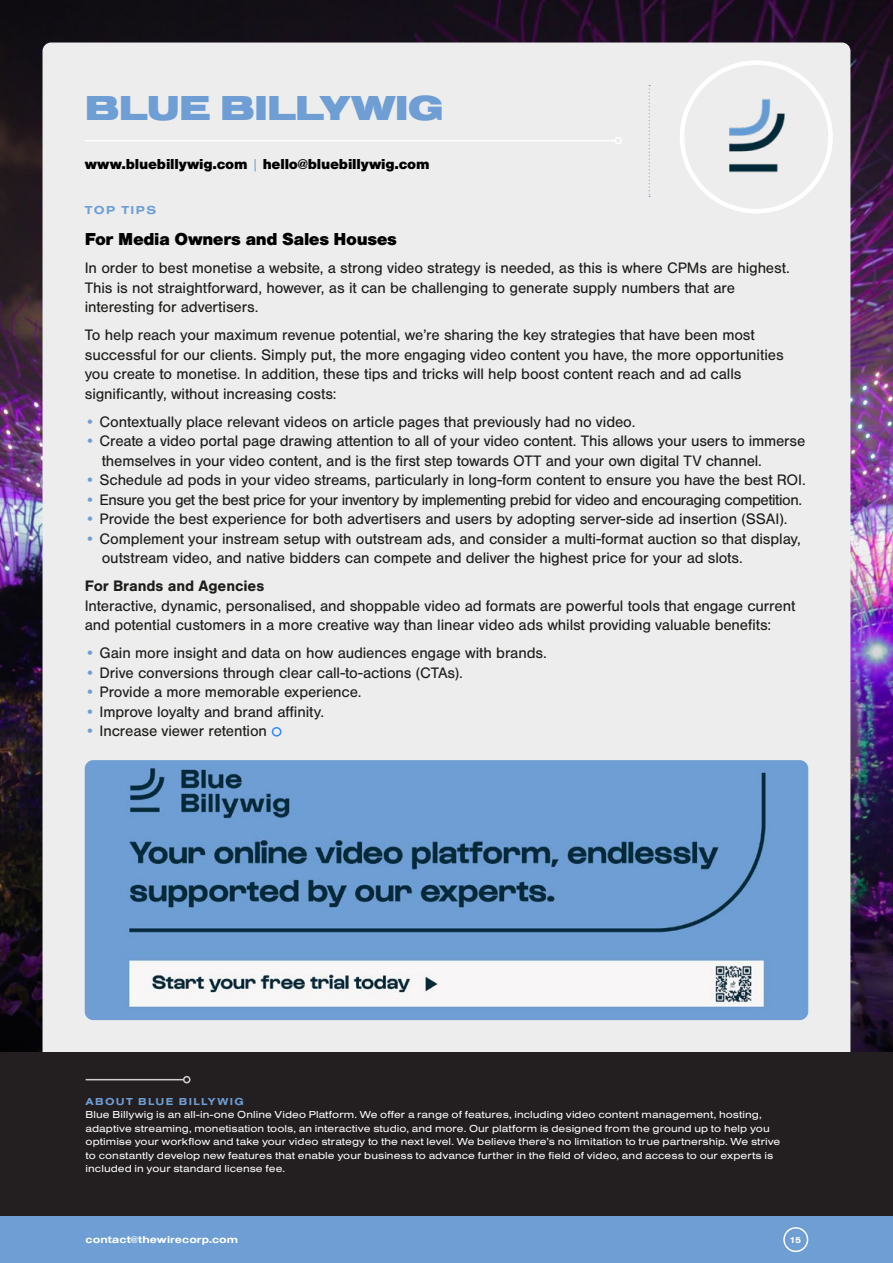
<style>
.page{position:relative;width:893px;height:1263px;background:#fff}
.page>*{position:absolute;margin:0;border:0;box-sizing:border-box;transform-origin:0 0}
.t1{font:900 36px "Nimbus San Ext";letter-spacing:-.025em;color:#6e9ed4}
.t2{font:900 18px "Nimbus San";letter-spacing:-.02em;color:#000}
.t3{font:15.75px/19.5px "Nimbus San";letter-spacing:-.01em;color:#1d1d1b}
.t4{font:15.75px "Nimbus San";letter-spacing:-.035em;color:#1d1d1b}
.t5{font:700 15.75px "Nimbus San";letter-spacing:-.01em;color:#1d1d1b}
.t6{font:900 15px "Nimbus San";letter-spacing:-.015em;color:#000}
.t7{font:700 12px "Nimbus San Ext";letter-spacing:.12em;color:#6e9ed4}
.t8{font:10.5px/13.5px "Nimbus San Ext";letter-spacing:.005em;color:#fff}
.t9{font:700 10.5px "Nimbus San Ext";letter-spacing:.005em;color:#fff}
.t10{font:700 10.5px "Nimbus San Ext";letter-spacing:.13em;color:#6e9ed4}
.t11{font:700 9px "Nimbus San Ext";color:#fff}
.s1{font-weight:300;color:#6e9ed4}
.s2{color:#6e9ed4}
.s3{color:#38f}
</style>
<div class="page">
<img style="left:0;top:0;width:893px;height:531px">
<img style="left:0;top:531px;width:893px;height:522px">
<div style="left:43px;top:43px;width:807px;height:1010px;background:#ededed"></div>
<div style="left:0;top:1053px;width:893px;height:210px;background:#231f20"></div>
<hr style="left:86px;top:1079px;width:98px;height:1px;background:#d0d0d0">
<div style="left:183px;top:1076px;width:8px;height:7px;border:2px solid #d0d0d0;border-radius:50%"></div>
<div style="left:0;top:1216px;width:893px;height:47px;background:#6e9ed4"></div>
<div style="left:783px;top:1227px;width:25px;height:25px;border:2px solid #fff;border-radius:50%"></div>
<img style="left:85px;top:760px;width:723px;height:260px">
<svg style="left:649px;top:85px;width:1px;height:112px"></svg>
<hr style="left:85px;top:140px;width:530px;height:1px;background:#fff">
<div style="left:614px;top:137px;width:8px;height:7px;border:2px solid #fff;border-radius:50%"></div>
<img style="left:721px;top:99px;width:73px;height:74px">
<div style="left:680px;top:60px;width:153px;height:153px;border:4px solid #fff;border-radius:50%"></div>
<h1 class="t1" style="left:85px;top:87px;width:360px">BLUE BILLYWIG</h1>
<p class="t6" style="left:85px;top:155px;width:346px">www.bluebillywig.com <span class="s1">|</span> hello@bluebillywig.com</p>
<p class="t7" style="left:85px;top:202px;width:73px">TOP TIPS</p>
<p class="t2" style="left:85px;top:229px;width:314px">For Media Owners and Sales Houses</p>
<p class="t3" style="left:85px;top:258px;width:707px">In order to best monetise a website, a strong video strategy is needed, as this is where CPMs are highest.<br>This is not straightforward, however, as it can be challenging to generate supply numbers that are interesting for advertisers.</p>
<p class="t3" style="left:85px;top:325px;width:700px">To help reach your maximum revenue potential, we’re sharing the key strategies that have been most successful for our clients. Simply put, the more engaging video content you have, the more opportunities you create to monetise. In addition, these tips and tricks will help boost content reach and ad calls significantly, without increasing costs:</p>
<p class="t3" style="left:85px;top:412px;width:552px"><span class="s2">•</span> Contextually place relevant videos on article pages that previously had no video.</p>
<p class="t3" style="left:102px;top:431px;width:705px;text-indent:-17px"><span class="s2">•</span> Create a video portal page drawing attention to all of your video content. This allows your users to immerse themselves in your video content, and is the first step towards OTT and your own digital TV channel.</p>
<p class="t3" style="left:85px;top:470px;width:723px"><span class="s2">•</span> Schedule ad pods in your video streams, particularly in long-form content to ensure you have the best ROI.</p>
<p class="t4" style="left:85px;top:491px;width:719px"><span class="s2">•</span> Ensure you get the best price for your inventory by implementing prebid for video and encouraging competition.</p>
<p class="t3" style="left:85px;top:509px;width:704px"><span class="s2">•</span> Provide the best experience for both advertisers and users by adopting server-side ad insertion (SSAI).</p>
<p class="t3" style="left:102px;top:529px;width:701px;text-indent:-17px"><span class="s2">•</span> Complement your instream setup with outstream ads, and consider a multi-format auction so that display, outstream video, and native bidders can compete and deliver the highest price for your ad slots.</p>
<p class="t5" style="left:85px;top:577px;width:181px">For Brands and Agencies</p>
<p class="t3" style="left:85px;top:596px;width:712px">Interactive, dynamic, personalised, and shoppable video ad formats are powerful tools that engage current and potential customers in a more creative way than linear video ads whilst providing valuable benefits:</p>
<p class="t3" style="left:85px;top:643px;width:464px"><span class="s2">•</span> Gain more insight and data on how audiences engage with brands.</p>
<p class="t3" style="left:85px;top:663px;width:380px"><span class="s2">•</span> Drive conversions through clear call-to-actions (CTAs).</p>
<p class="t3" style="left:85px;top:682px;width:278px"><span class="s2">•</span> Provide a more memorable experience.</p>
<p class="t3" style="left:85px;top:702px;width:241px"><span class="s2">•</span> Improve loyalty and brand affinity.</p>
<p class="t3" style="left:85px;top:721px;width:199px"><span class="s2">•</span> Increase viewer retention <span class="s3">▯</span></p>
<p class="t10" style="left:86px;top:1094px;width:160px">ABOUT BLUE BILLYWIG</p>
<p class="t8" style="left:86px;top:1107px;width:696px">Blue Billywig is an all-in-one Online Video Platform. We offer a range of features, including video content management, hosting, adaptive streaming, monetisation tools, an interactive studio, and more. Our platform is designed from the ground up to help you optimise your workflow and take your video strategy to the next level. We believe there’s no limitation to true partnership. We strive to constantly develop new features that enable your business to advance further in the field of video, and access to our experts is included in your standard license fee.</p>
<p class="t9" style="left:86px;top:1232px;width:154px">contact@thewirecorp.com</p>
<p class="t11" style="left:790px;top:1233px;width:13px">15</p>
</div>
